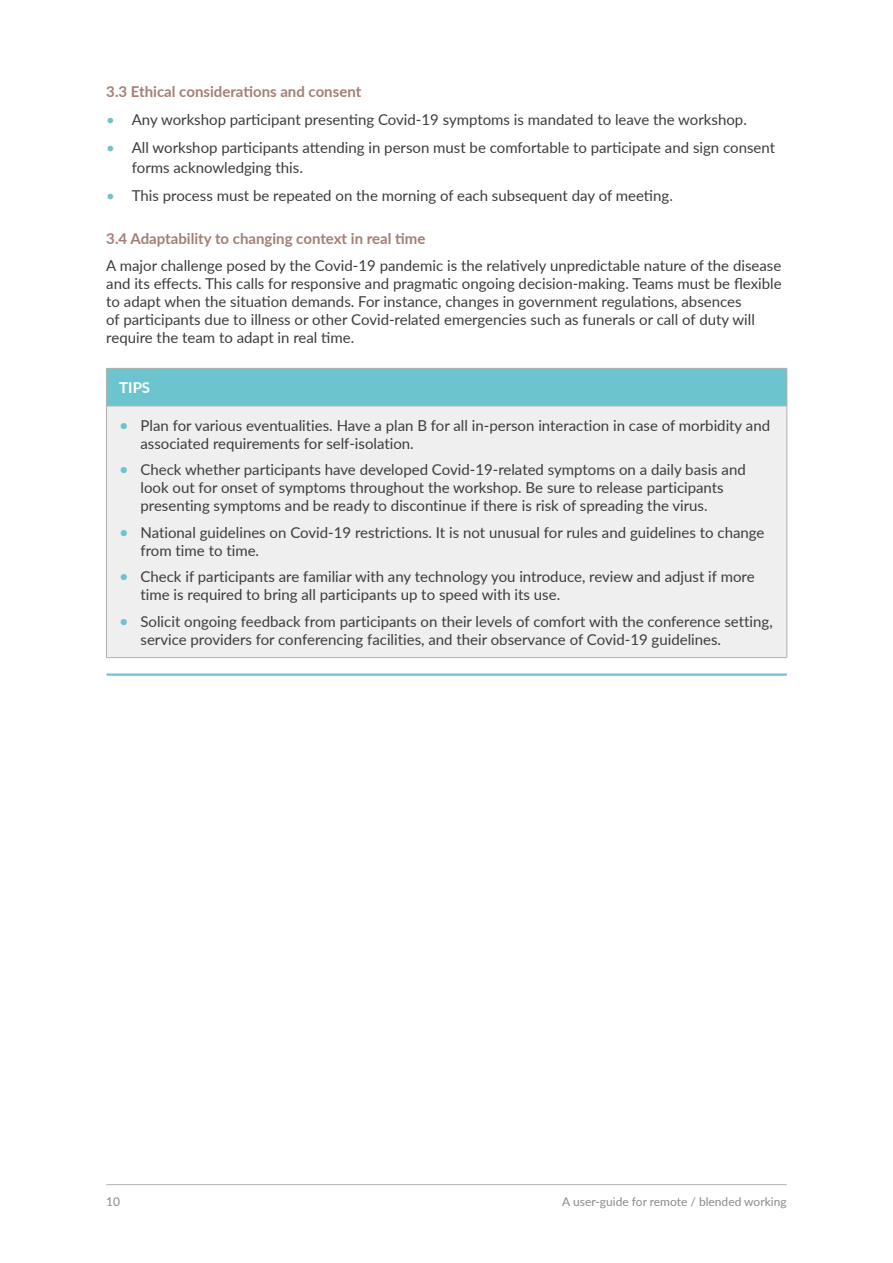
<style>
.page{position:relative;width:893px;height:1263px;background:#fff}
.page>*{position:absolute;margin:0;border:0;box-sizing:border-box;transform-origin:0 0}
.t1{font:15px/18px "Lato";color:#3c3c3b}
.t2{font:700 15px "Lato";color:#a37f76}
.t3{font:700 15px "Lato";color:#fff}
.t4{font:12px "Lato";color:#8a8a89}
.s1{color:#6cc4ce}
.s2{font-size:16.5px;color:#6cc4ce}
</style>
<div class="page">
<hr style="left:106px;top:1184px;width:681px;height:1px;background:#b1b1b1">
<div style="left:106px;top:368px;width:681px;height:38px;background:#6cc4ce"></div>
<div style="left:106px;top:406px;width:681px;height:252px;background:#efefef"></div>
<hr style="left:106px;top:368px;width:681px;height:1px;background:#b1b1b1">
<hr style="left:106px;top:369px;width:1px;height:37px;background:#b1b1b1">
<hr style="left:787px;top:369px;width:1px;height:37px;background:#b1b1b1">
<hr style="left:106px;top:406px;width:681px;height:1px;background:#b1b1b1">
<hr style="left:106px;top:406px;width:1px;height:251px;background:#b1b1b1">
<hr style="left:787px;top:406px;width:1px;height:251px;background:#b1b1b1">
<hr style="left:106px;top:657px;width:681px;height:1px;background:#b1b1b1">
<hr style="left:106px;top:673px;width:681px;height:3px;background:#6cc4ce">
<p class="t2" style="left:106px;top:81px;width:257px">3.3 Ethical considerations and consent</p>
<p class="t1" style="left:106px;top:110px;width:642px"><span class="s1">•</span> Any workshop participant presenting Covid-19 symptoms is mandated to leave the workshop.</p>
<p class="t1" style="left:132px;top:137px;width:645px;line-height:19.5px;text-indent:-26px"><span class="s1">•</span> All workshop participants attending in person must be comfortable to participate and sign consent forms acknowledging this.</p>
<p class="t1" style="left:106px;top:186px;width:568px"><span class="s1">•</span> This process must be repeated on the morning of each subsequent day of meeting.</p>
<p class="t2" style="left:106px;top:228px;width:321px">3.4 Adaptability to changing context in real time</p>
<p class="t1" style="left:106px;top:256px;width:677px">A major challenge posed by the Covid-19 pandemic is the relatively unpredictable nature of the disease and its effects. This calls for responsive and pragmatic ongoing decision-making. Teams must be flexible to adapt when the situation demands. For instance, changes in government regulations, absences<br>of participants due to illness or other Covid-related emergencies such as funerals or call of duty will require the team to adapt in real time.</p>
<p class="t3" style="left:119px;top:377px;width:32px">TIPS</p>
<p class="t1" style="left:141px;top:416px;width:631px;text-indent:-21px"><span class="s2">•</span> Plan for various eventualities. Have a plan B for all in-person interaction in case of morbidity and associated requirements for self-isolation.</p>
<p class="t1" style="left:141px;top:460px;width:607px;text-indent:-21px"><span class="s2">•</span> Check whether participants have developed Covid-19-related symptoms on a daily basis and look out for onset of symptoms throughout the workshop. Be sure to release participants presenting symptoms and be ready to discontinue if there is risk of spreading the virus.</p>
<p class="t1" style="left:141px;top:523px;width:625px;text-indent:-21px"><span class="s2">•</span> National guidelines on Covid-19 restrictions. It is not unusual for rules and guidelines to change from time to time.</p>
<p class="t1" style="left:141px;top:567px;width:616px;text-indent:-21px"><span class="s2">•</span> Check if participants are familiar with any technology you introduce, review and adjust if more time is required to bring all participants up to speed with its use.</p>
<p class="t1" style="left:141px;top:612px;width:634px;text-indent:-21px"><span class="s2">•</span> Solicit ongoing feedback from participants on their levels of comfort with the conference setting, service providers for conferencing facilities, and their observance of Covid-19 guidelines.</p>
<p class="t4" style="left:106px;top:1193px;width:15px">10</p>
<p class="t4" style="left:562px;top:1193px;width:226px">A user-guide for remote / blended working</p>
</div>
